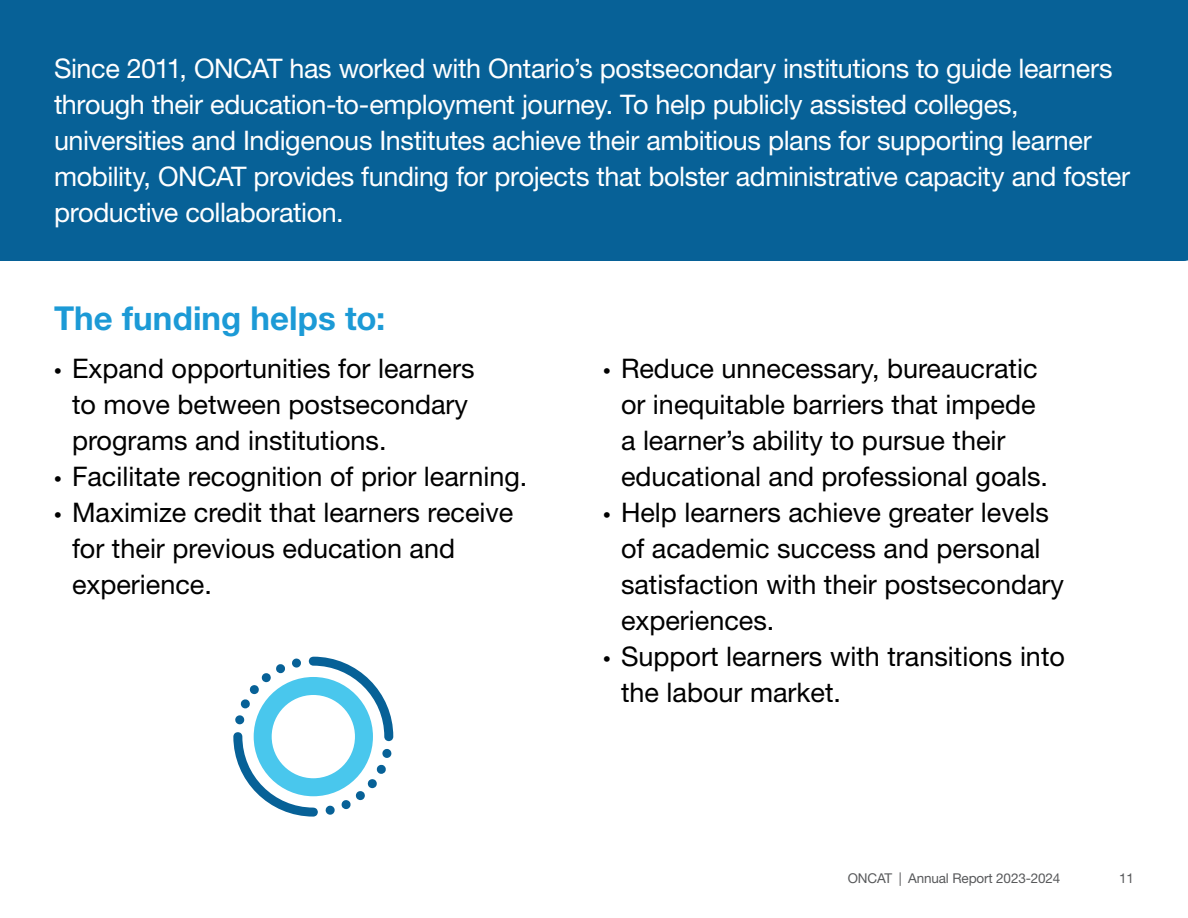
<style>
.page{position:relative;width:1188px;height:918px;background:#fff}
.page>*{position:absolute;margin:0;border:0;box-sizing:border-box;transform-origin:0 0}
.Subhead_1{font:700 33px "Helvetica Neue LT Std";letter-spacing:.005em;color:#1c9ad6}
.t1{font:27px/36px "Helvetica Neue LT Std";color:#000}
.Intros{font:27px/36px "Helvetica Neue LT Std";letter-spacing:-.015em;color:#fff}
.t2{font:13.5px "Helvetica Neue LT Std";letter-spacing:-.01em;color:#58595b}
.s1{font-family:"Myriad Pro"}
</style>
<div class="page">
<div style="left:0;top:0;width:1188px;height:261px;background:#076197"></div>
<svg style="left:233px;top:657px;width:160px;height:160px"></svg>
<p class="Intros" style="left:54px;top:50px;width:1078px">Since 2011, ONCAT has worked with Ontario’s postsecondary institutions to guide learners through their education-to-employment journey. To help publicly assisted colleges, universities and Indigenous Institutes achieve their ambitious plans for supporting learner mobility, ONCAT provides funding for projects that bolster administrative capacity and foster productive collaboration.</p>
<p class="Subhead_1" style="left:54px;top:298px;width:333px">The funding helps to:</p>
<p class="t1" style="left:72px;top:350px;width:404px;text-indent:-18px"><span class="s1">•</span> Expand opportunities for learners to move between postsecondary programs and institutions.</p>
<p class="t1" style="left:54px;top:458px;width:470px"><span class="s1">•</span> Facilitate recognition of prior learning.</p>
<p class="t1" style="left:72px;top:494px;width:443px;text-indent:-18px"><span class="s1">•</span> Maximize credit that learners receive for their previous education and experience.</p>
<p class="t1" style="left:621px;top:350px;width:424px;text-indent:-18px"><span class="s1">•</span> Reduce unnecessary, bureaucratic or inequitable barriers that impede a learner’s ability to pursue their educational and professional goals.</p>
<p class="t1" style="left:621px;top:494px;width:445px;text-indent:-18px"><span class="s1">•</span> Help learners achieve greater levels of academic success and personal satisfaction with their postsecondary experiences.</p>
<p class="t1" style="left:621px;top:638px;width:446px;text-indent:-18px"><span class="s1">•</span> Support learners with transitions into the labour market.</p>
<p class="t2" style="left:848px;top:870px;width:214px">ONCAT | Annual Report 2023-2024</p>
<p class="t2" style="left:1119px;top:870px;width:16px">11</p>
</div>
